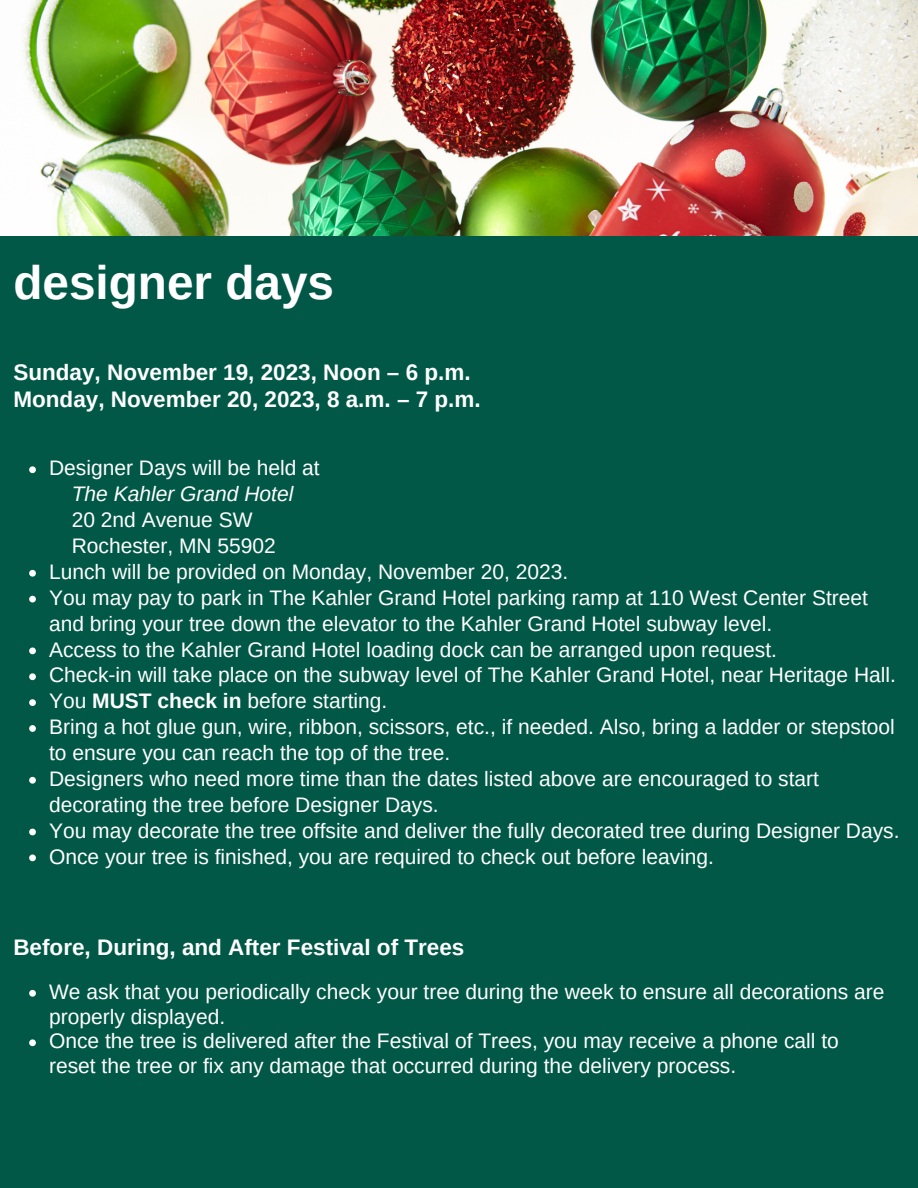
<style>
.page{position:relative;width:918px;height:1188px;background:#015847}
.page>*{position:absolute;margin:0;border:0;box-sizing:border-box;transform-origin:0 0}
.t1{font:700 47.7px "Arimo";color:#fff}
.t2{font:700 22.5px "Arimo";color:#fff}
.t3{font:21px/25.8px "Arimo";color:#fff}
.t4{font:italic 21px "Arimo";color:#fff}
.s1{font-weight:700}
</style>
<div class="page">
<img style="left:0;top:0;width:918px;height:235px">
<svg style="left:29px;top:466px;width:7px;height:7px"></svg>
<svg style="left:29px;top:570px;width:7px;height:7px"></svg>
<svg style="left:29px;top:596px;width:7px;height:7px"></svg>
<svg style="left:29px;top:648px;width:7px;height:6px"></svg>
<svg style="left:29px;top:673px;width:7px;height:7px"></svg>
<svg style="left:29px;top:699px;width:7px;height:7px"></svg>
<svg style="left:29px;top:725px;width:7px;height:7px"></svg>
<svg style="left:29px;top:777px;width:7px;height:7px"></svg>
<svg style="left:29px;top:829px;width:7px;height:6px"></svg>
<svg style="left:29px;top:855px;width:7px;height:6px"></svg>
<svg style="left:29px;top:990px;width:7px;height:7px"></svg>
<svg style="left:29px;top:1039px;width:7px;height:7px"></svg>
<p class="t1" style="left:13px;top:255px;width:322px">designer days</p>
<p class="t2" style="left:13px;top:360px;width:459px">Sunday, November 19, 2023, Noon – 6 p.m.</p>
<p class="t2" style="left:13px;top:387px;width:469px">Monday, November 20, 2023, 8 a.m. – 7 p.m.</p>
<p class="t3" style="left:49px;top:455px;width:272px">Designer Days will be held at</p>
<p class="t4" style="left:72px;top:482px;width:223px">The Kahler Grand Hotel</p>
<p class="t3" style="left:72px;top:507px;width:182px">20 2nd Avenue SW</p>
<p class="t3" style="left:72px;top:533px;width:206px">Rochester, MN 55902</p>
<p class="t3" style="left:49px;top:559px;width:521px">Lunch will be provided on Monday, November 20, 2023.</p>
<p class="t3" style="left:49px;top:585px;width:820px">You may pay to park in The Kahler Grand Hotel parking ramp at 110 West Center Street and bring your tree down the elevator to the Kahler Grand Hotel subway level.</p>
<p class="t3" style="left:49px;top:636px;width:730px">Access to the Kahler Grand Hotel loading dock can be arranged upon request.</p>
<p class="t3" style="left:49px;top:662px;width:848px">Check-in will take place on the subway level of The Kahler Grand Hotel, near Heritage Hall.</p>
<p class="t3" style="left:49px;top:688px;width:340px">You <span class="s1">MUST check in</span> before starting.</p>
<p class="t3" style="left:49px;top:714px;width:847px">Bring a hot glue gun, wire, ribbon, scissors, etc., if needed. Also, bring a ladder or stepstool to ensure you can reach the top of the tree.</p>
<p class="t3" style="left:49px;top:766px;width:772px">Designers who need more time than the dates listed above are encouraged to start decorating the tree before Designer Days.</p>
<p class="t3" style="left:49px;top:817px;width:852px">You may decorate the tree offsite and deliver the fully decorated tree during Designer Days.</p>
<p class="t3" style="left:49px;top:843px;width:666px">Once your tree is finished, you are required to check out before leaving.</p>
<p class="t2" style="left:13px;top:934px;width:452px">Before, During, and After Festival of Trees</p>
<p class="t3" style="left:49px;top:979px;width:837px;line-height:24.8px">We ask that you periodically check your tree during the week to ensure all decorations are properly displayed.</p>
<p class="t3" style="left:49px;top:1029px;width:791px;line-height:24.8px">Once the tree is delivered after the Festival of Trees, you may receive a phone call to reset the tree or fix any damage that occurred during the delivery process.</p>
</div>
